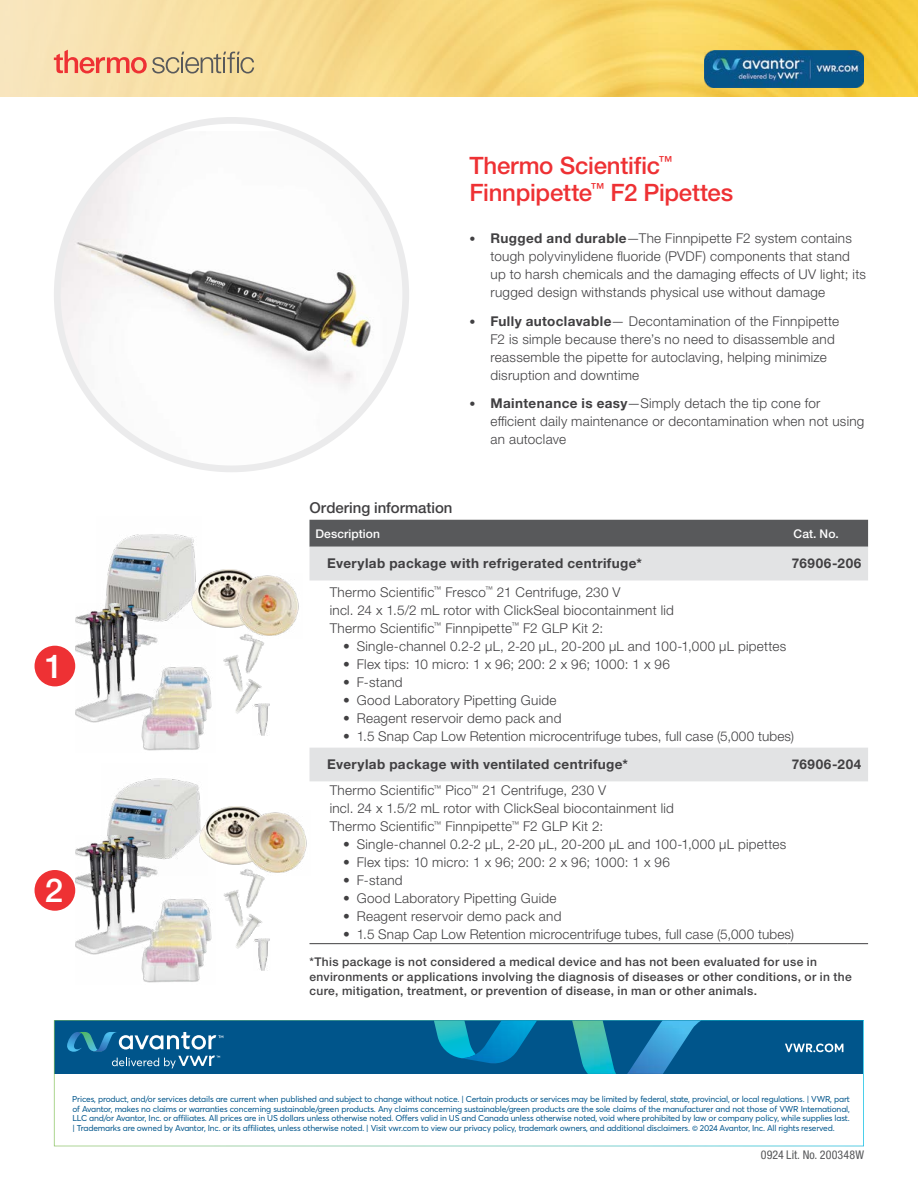
<style>
.page{position:relative;width:918px;height:1188px;background:#fff}
.page>*{position:absolute;margin:0;border:0;box-sizing:border-box;transform-origin:0 0}
.t1{font:500 33px "Helvetica Neue LTW1 G";color:#fff}
.t2{font:500 24px/27px "Helvetica Neue LTW1 G";letter-spacing:-.01em;color:#ee3134}
.t3{font:500 15px "Helvetica Neue LTW1 G";color:#414042}
.t4{font:300 13.5px/18px "Helvetica Neue LTW1 G";letter-spacing:.02em;color:#414042}
.t5{font:700 13.5px "Helvetica Neue LTW1 G";letter-spacing:.03em;color:#414042}
.t6{font:500 12px/14.4px "Helvetica Neue LTW1 G";letter-spacing:.025em;color:#414042}
.t7{font:500 12px "Helvetica Neue LTW1 G";letter-spacing:.01em;color:#fff}
.t8{font:condensed 12px "Helvetica Neue LTW1 G";letter-spacing:.005em;color:#58595b}
.t9{font:8.4px/9.9px "Averta";letter-spacing:-.02em;color:#00558b;text-align:justify}
.s1{font-weight:700;font-size:12px}
.s2{font-weight:700}
</style>
<div class="page">
<img style="left:54px;top:1020px;width:810px;height:126px">
<svg style="left:112px;top:1056px;width:108px;height:12px"></svg>
<img style="left:67px;top:1032px;width:15px;height:20px">
<img style="left:78px;top:1032px;width:17px;height:19px">
<img style="left:95px;top:1032px;width:22px;height:19px">
<svg style="left:119px;top:1032px;width:104px;height:18px"></svg>
<img style="left:572px;top:1020px;width:44px;height:54px">
<img style="left:627px;top:1020px;width:74px;height:54px">
<img style="left:434px;top:1020px;width:27px;height:38px">
<img style="left:461px;top:1020px;width:76px;height:45px">
<img style="left:0;top:0;width:918px;height:96px">
<img style="left:58px;top:131px;width:347px;height:338px">
<img style="left:704px;top:51px;width:160px;height:37px">
<svg style="left:54px;top:50px;width:200px;height:24px;background:#e3b48c"></svg>
<div style="left:309px;top:520px;width:559px;height:27px;background:#58595b"></div>
<svg style="left:309px;top:547px;width:559px;height:234px"></svg>
<hr style="left:309px;top:943px;width:479px;height:1px;background:#414042">
<hr style="left:788px;top:943px;width:80px;height:1px;background:#414042">
<img style="left:105px;top:534px;width:91px;height:70px">
<img style="left:191px;top:569px;width:55px;height:59px">
<img style="left:234px;top:573px;width:65px;height:62px">
<img style="left:107px;top:778px;width:93px;height:58px">
<img style="left:199px;top:806px;width:55px;height:59px">
<img style="left:242px;top:810px;width:65px;height:63px">
<img style="left:75px;top:604px;width:140px;height:147px">
<img style="left:258px;top:703px;width:12px;height:33px">
<img style="left:234px;top:632px;width:43px;height:41px">
<img style="left:249px;top:679px;width:14px;height:35px">
<img style="left:235px;top:681px;width:25px;height:36px">
<img style="left:227px;top:654px;width:21px;height:4px">
<img style="left:223px;top:658px;width:26px;height:36px">
<img style="left:75px;top:836px;width:141px;height:147px">
<img style="left:258px;top:938px;width:12px;height:33px">
<img style="left:240px;top:867px;width:37px;height:41px">
<img style="left:249px;top:914px;width:14px;height:35px">
<img style="left:236px;top:916px;width:25px;height:36px">
<img style="left:223px;top:889px;width:25px;height:7px">
<img style="left:224px;top:893px;width:25px;height:36px">
<div style="left:35px;top:646px;width:40px;height:40px;background:#ee3134;border-radius:50%"></div>
<div style="left:35px;top:870px;width:40px;height:41px;background:#ee3134;border-radius:50%"></div>
<h1 class="t1" style="left:45px;top:646px;width:20px">1</h1>
<h1 class="t1" style="left:45px;top:871px;width:20px">2</h1>
<h2 class="t2" style="left:469px;top:152px;width:265px">Thermo Scientific<sup>™<br></sup>Finnpipette<sup>™</sup> F2 Pipettes</h2>
<p class="t4" style="left:490px;top:229px;width:377px;text-indent:-21px"><span class="s1">•</span> <span class="s2">Rugged and durable</span>—The Finnpipette F2 system contains tough polyvinylidene fluoride (PVDF) components that stand up to harsh chemicals and the damaging effects of UV light; its rugged design withstands physical use without damage</p>
<p class="t4" style="left:490px;top:312px;width:350px;text-indent:-21px"><span class="s1">•</span> <span class="s2">Fully autoclavable</span>— Decontamination of the Finnpipette F2 is simple because there’s no need to disassemble and reassemble the pipette for autoclaving, helping minimize disruption and downtime</p>
<p class="t4" style="left:490px;top:394px;width:375px;text-indent:-21px"><span class="s1">•</span> <span class="s2">Maintenance is easy</span>—Simply detach the tip cone for efficient daily maintenance or decontamination when not using an autoclave</p>
<p class="t3" style="left:309px;top:499px;width:145px">Ordering information</p>
<p class="t7" style="left:316px;top:526px;width:66px">Description</p>
<p class="t7" style="left:794px;top:526px;width:47px">Cat. No.</p>
<p class="t5" style="left:327px;top:555px;width:316px">Everylab package with refrigerated centrifuge*</p>
<p class="t5" style="left:792px;top:555px;width:71px">76906-206</p>
<p class="t4" style="left:330px;top:583px;width:346px">Thermo Scientific<sup>™</sup> Fresco<sup>™</sup> 21 Centrifuge, 230 V<br>incl. 24 x 1.5/2 mL rotor with ClickSeal biocontainment lid<br>Thermo Scientific<sup>™</sup> Finnpipette<sup>™</sup> F2 GLP Kit 2:</p>
<p class="t4" style="left:343px;top:637px;width:445px">• Single-channel 0.2-2 µL, 2-20 µL, 20-200 µL and 100-1,000 µL pipettes</p>
<p class="t4" style="left:343px;top:655px;width:328px">• Flex tips: 10 micro: 1 x 96; 200: 2 x 96; 1000: 1 x 96</p>
<p class="t4" style="left:343px;top:673px;width:61px">• F-stand</p>
<p class="t4" style="left:343px;top:691px;width:215px">• Good Laboratory Pipetting Guide</p>
<p class="t4" style="left:343px;top:709px;width:220px">• Reagent reservoir demo pack and</p>
<p class="t4" style="left:343px;top:727px;width:452px">• 1.5 Snap Cap Low Retention microcentrifuge tubes, full case (5,000 tubes)</p>
<p class="t5" style="left:327px;top:756px;width:302px">Everylab package with ventilated centrifuge*</p>
<p class="t5" style="left:792px;top:756px;width:71px">76906-204</p>
<p class="t4" style="left:330px;top:781px;width:346px">Thermo Scientific<sup>™</sup> Pico<sup>™</sup> 21 Centrifuge, 230 V<br>incl. 24 x 1.5/2 mL rotor with ClickSeal biocontainment lid<br>Thermo Scientific<sup>™</sup> Finnpipette<sup>™</sup> F2 GLP Kit 2:</p>
<p class="t4" style="left:343px;top:835px;width:445px">• Single-channel 0.2-2 µL, 2-20 µL, 20-200 µL and 100-1,000 µL pipettes</p>
<p class="t4" style="left:343px;top:853px;width:328px">• Flex tips: 10 micro: 1 x 96; 200: 2 x 96; 1000: 1 x 96</p>
<p class="t4" style="left:343px;top:871px;width:61px">• F-stand</p>
<p class="t4" style="left:343px;top:889px;width:215px">• Good Laboratory Pipetting Guide</p>
<p class="t4" style="left:343px;top:907px;width:220px">• Reagent reservoir demo pack and</p>
<p class="t4" style="left:343px;top:925px;width:452px">• 1.5 Snap Cap Low Retention microcentrifuge tubes, full case (5,000 tubes)</p>
<p class="t6" style="left:309px;top:955px;width:544px">*This package is not considered a medical device and has not been evaluated for use in environments or applications involving the diagnosis of diseases or other conditions, or in the cure, mitigation, treatment, or prevention of disease, in man or other animals.</p>
<p class="t9" style="left:72px;top:1093px;width:779px">Prices, product, and/or services details are current when published and subject to change without notice. | Certain products or services may be limited by federal, state, provincial, or local regulations. | VWR, part of Avantor, makes no claims or warranties concerning sustainable/green products. Any claims concerning sustainable/green products are the sole claims of the manufacturer and not those of VWR International, LLC and/or Avantor, Inc. or affiliates. All prices are in US dollars unless otherwise noted. Offers valid in US and Canada unless otherwise noted, void where prohibited by law or company policy, while supplies last. | Trademarks are owned by Avantor, Inc. or its affiliates, unless otherwise noted. | Visit vwr.com to view our privacy policy, trademark owners, and additional disclaimers. © 2024 Avantor, Inc. All rights reserved.</p>
<p class="t8" style="left:761px;top:1147px;width:105px">0924 Lit. No. 200348W</p>
</div>
